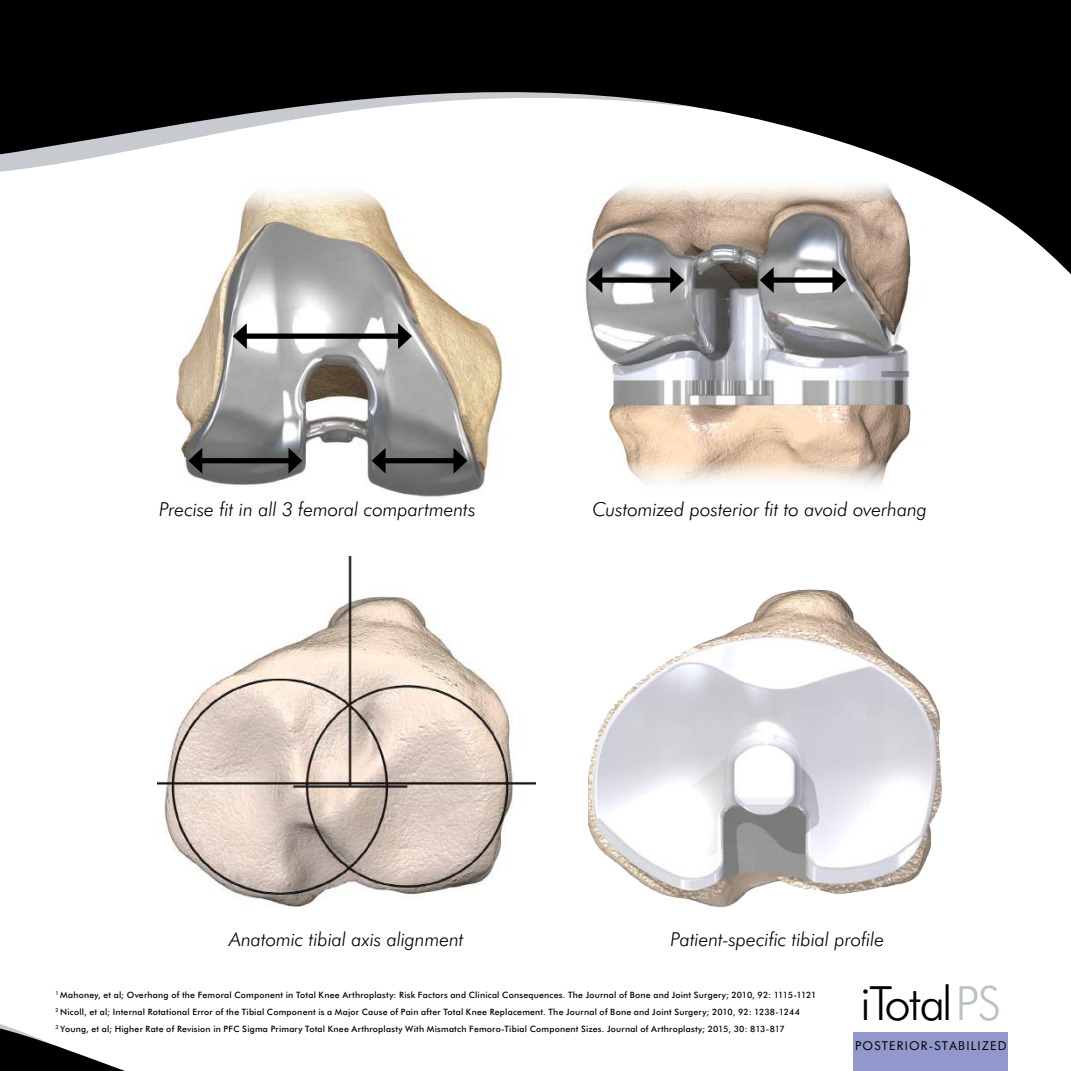
<style>
.page{position:relative;width:1071px;height:1071px;background:#fff}
.page>*{position:absolute;margin:0;border:0;box-sizing:border-box;transform-origin:0 0}
.t1{font:300 47.25px "Futura BT";letter-spacing:-.035em;color:#000}
.t2{font:italic 300 19.25px "Futura BT";letter-spacing:-.005em;color:#000}
.t3{font:12.25px "Futura BT";letter-spacing:.1em;color:#000}
.t4{font:500 8.75px/17.3px "Futura BT";letter-spacing:.025em;color:#000}
.s1{color:#bcc1c5}
</style>
<div class="page">
<img style="left:585px;top:292px;width:326px;height:194px">
<img style="left:176px;top:292px;width:327px;height:205px">
<svg style="left:0;top:0;width:1071px;height:292px"></svg>
<div style="left:854px;top:1032px;width:154px;height:39px;background:#9398cc"></div>
<svg style="left:0;top:1024px;width:125px;height:47px"></svg>
<div style="left:769px;top:277px;width:68px;height:6px;background:#000"></div>
<svg style="left:832px;top:267px;width:14px;height:26px"></svg>
<svg style="left:760px;top:267px;width:14px;height:26px"></svg>
<div style="left:598px;top:277px;width:77px;height:6px;background:#000"></div>
<svg style="left:670px;top:267px;width:14px;height:26px"></svg>
<svg style="left:588px;top:267px;width:14px;height:26px"></svg>
<div style="left:242px;top:334px;width:161px;height:5px;background:#000"></div>
<svg style="left:398px;top:323px;width:14px;height:26px"></svg>
<svg style="left:233px;top:323px;width:14px;height:26px"></svg>
<div style="left:381px;top:458px;width:77px;height:5px;background:#000"></div>
<svg style="left:454px;top:448px;width:13px;height:26px"></svg>
<svg style="left:372px;top:448px;width:14px;height:26px"></svg>
<div style="left:197px;top:458px;width:96px;height:5px;background:#000"></div>
<svg style="left:288px;top:448px;width:14px;height:26px"></svg>
<svg style="left:188px;top:448px;width:14px;height:26px"></svg>
<img style="left:158px;top:556px;width:378px;height:351px">
<img style="left:588px;top:589px;width:354px;height:318px">
<h2 class="t2" style="left:159px;top:497px;width:318px">Precise fit in all 3 femoral compartments</h2>
<h2 class="t2" style="left:592px;top:497px;width:336px">Customized posterior fit to avoid overhang</h2>
<h2 class="t2" style="left:229px;top:928px;width:236px">Anatomic tibial axis alignment</h2>
<h2 class="t2" style="left:671px;top:928px;width:215px">Patient-specific tibial profile</h2>
<p class="t4" style="left:55px;top:986px;width:762px"><sup>1</sup> Mahoney, et al; Overhang of the Femoral Component in Total Knee Arthroplasty: Risk Factors and Clinical Consequences. The Journal of Bone and Joint Surgery; 2010, 92: 1115-1121<br><sup>2</sup> Nicoll, et al; Internal Rotational Error of the Tibial Component is a Major Cause of Pain after Total Knee Replacement. The Journal of Bone and Joint Surgery; 2010, 92: 1238-1244<br><sup>3</sup> Young, et al; Higher Rate of Revision in PFC Sigma Primary Total Knee Arthroplasty With Mismatch Femoro-Tibial Component Sizes. Journal of Arthroplasty; 2015, 30: 813-817</p>
<h1 class="t1" style="left:860px;top:975px;width:143px">iTotal<span class="s1">PS</span></h1>
<h3 class="t3" style="left:855px;top:1038px;width:153px">POSTERIOR-STABILIZED</h3>
</div>
